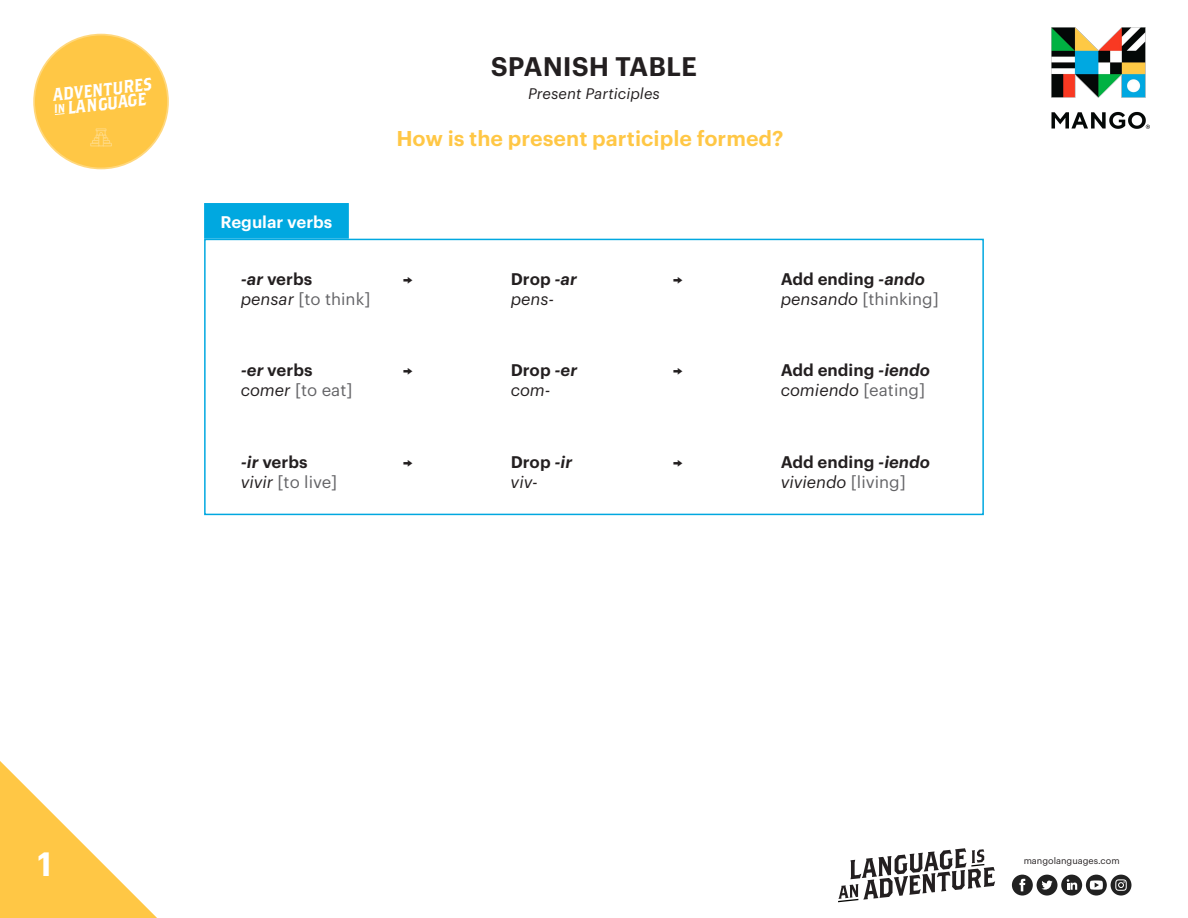
<style>
.page{position:relative;width:1188px;height:918px;background:#fff}
.page>*{position:absolute;margin:0;border:0;box-sizing:border-box;transform-origin:0 0}
.t1{font:600 33px "Graphik LCG";color:#fff}
.t2{font:600 26.25px "Graphik LCG";color:#231f20}
.t3{font:600 21px "Graphik LCG";color:#ffc745}
.t4{font:17.85px/14.4px "Brothers OT";color:#fff;scale:.91 1}
.t5{font:600 16.5px "Graphik LCG";color:#231f20}
.t6{font:16.5px "Graphik LCG";color:#636366}
.t7{font:italic 16.5px "Graphik LCG";color:#231f20}
.t8{font:600 16.5px "Graphik LCG";color:#fff}
.t9{font:600 16.5px "Proxima Nova";color:#231f20}
.t10{font:italic 15px "Graphik LCG";color:#231f20}
.t11{font:9px "Graphik LCG";color:#231f20}
.s1{font-size:12px}
.s2{font-style:italic}
.s3{font-style:italic;color:#231f20}
.s4{font-style:normal;color:#636366}
</style>
<div class="page">
<div style="left:33px;top:34px;width:136px;height:135px;background:#ffc745;border-radius:50%"></div>
<svg style="left:55px;top:113px;width:10px;height:2px"></svg>
<div style="left:32px;top:32px;width:139px;height:139px;border:3px solid #fff;border-radius:50%"></div>
<svg style="left:90px;top:128px;width:22px;height:19px"></svg>
<div style="left:204px;top:203px;width:145px;height:36px;background:#00a8e0;border:2px solid #00a8e0"></div>
<div style="left:204px;top:239px;width:780px;height:276px;border:2px solid #00a8e0"></div>
<svg style="left:0;top:761px;width:157px;height:157px"></svg>
<svg style="left:838px;top:848px;width:157px;height:54px"></svg>
<div style="left:1086px;top:875px;width:21px;height:21px;background:#212121;border-radius:10px"></div>
<svg style="left:1090px;top:880px;width:13px;height:10px"></svg>
<div style="left:1037px;top:875px;width:20px;height:21px;background:#212121;border-radius:10px"></div>
<svg style="left:1041px;top:881px;width:12px;height:9px"></svg>
<div style="left:1061px;top:875px;width:21px;height:21px;background:#212121;border-radius:10px"></div>
<svg style="left:1067px;top:879px;width:10px;height:11px"></svg>
<div style="left:1012px;top:875px;width:21px;height:21px;background:#212121;border-radius:10px"></div>
<svg style="left:1019px;top:879px;width:6px;height:12px"></svg>
<div style="left:1111px;top:875px;width:20px;height:21px;background:#212121;border-radius:10px"></div>
<svg style="left:1115px;top:879px;width:12px;height:12px"></svg>
<img style="left:1052px;top:27px;width:98px;height:102px">
<p class="t4" style="left:52px;top:88px;width:111px;rotate:-6deg">ADVENTURES<br><span class="s1">IN</span> LANGUAGE</p>
<p class="t8" style="left:220px;top:209px;width:114px">Regular verbs</p>
<p class="t2" style="left:491px;top:47px;width:208px">SPANISH TABLE</p>
<p class="t10" style="left:528px;top:82px;width:133px">Present Participles</p>
<p class="t3" style="left:396px;top:122px;width:389px">How is the present participle formed?</p>
<p class="t5" style="left:241px;top:266px;width:73px"><span class="s2">-ar</span> verbs</p>
<p class="t9" style="left:403px;top:267px;width:11px">→</p>
<p class="t5" style="left:511px;top:266px;width:68px">Drop <span class="s2">-ar</span></p>
<p class="t9" style="left:673px;top:267px;width:11px">→</p>
<p class="t5" style="left:781px;top:266px;width:146px">Add ending <span class="s2">-ando</span></p>
<p class="t6" style="left:241px;top:286px;width:131px"><span class="s3">pensar</span> [to think]</p>
<p class="t7" style="left:511px;top:286px;width:45px">pens-</p>
<p class="t6" style="left:781px;top:286px;width:160px"><span class="s3">pensando</span> [thinking]</p>
<p class="t5" style="left:241px;top:357px;width:73px"><span class="s2">-er</span> verbs</p>
<p class="t9" style="left:403px;top:358px;width:11px">→</p>
<p class="t5" style="left:511px;top:357px;width:68px">Drop <span class="s2">-er</span></p>
<p class="t9" style="left:673px;top:358px;width:11px">→</p>
<p class="t5" style="left:781px;top:357px;width:151px">Add ending <span class="s2">-iendo</span></p>
<p class="t6" style="left:241px;top:377px;width:113px"><span class="s3">comer</span> [to eat]</p>
<p class="t7" style="left:511px;top:377px;width:41px">com-</p>
<p class="t7" style="left:781px;top:377px;width:146px">comiendo <span class="s4">[eating]</span></p>
<p class="t5" style="left:241px;top:450px;width:68px"><span class="s2">-ir</span> verbs</p>
<p class="t9" style="left:403px;top:450px;width:11px">→</p>
<p class="t5" style="left:511px;top:450px;width:63px">Drop <span class="s2">-ir</span></p>
<p class="t9" style="left:673px;top:450px;width:11px">→</p>
<p class="t5" style="left:781px;top:450px;width:151px">Add ending <span class="s2">-iendo</span></p>
<p class="t6" style="left:241px;top:470px;width:98px"><span class="s3">vivir</span> [to live]</p>
<p class="t7" style="left:511px;top:470px;width:29px">viv-</p>
<p class="t7" style="left:781px;top:470px;width:127px">viviendo <span class="s4">[living]</span></p>
<p class="t1" style="left:37px;top:839px;width:16px">1</p>
<p class="t11" style="left:1024px;top:854px;width:98px">mangolanguages.com</p>
</div>
